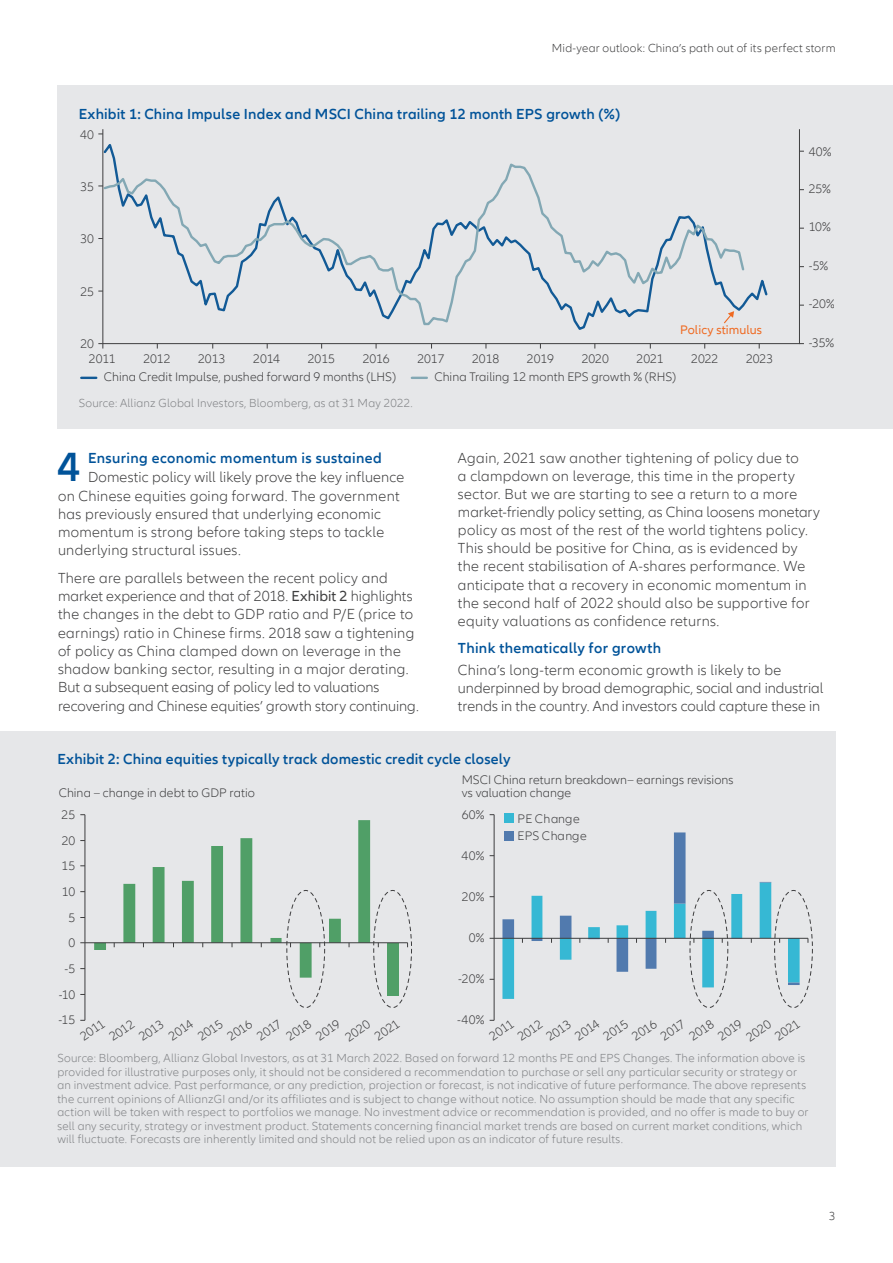
<style>
.page{position:relative;width:893px;height:1263px;background:#fff}
.page>*{position:absolute;margin:0;border:0;box-sizing:border-box;transform-origin:0 0}
.body_text{font:600 42px "Allianz Neo";color:#015399}
.body_text-2{font:300 15px/18.3px "Allianz Neo";letter-spacing:.015em;color:#3e3e3f}
.chart_table_title{font:600 15px "Allianz Neo";letter-spacing:.015em;color:#015399}
.body_text-3{font:600 15px "Allianz Neo";letter-spacing:.02em;color:#015399}
.t1{font:300 12.75px/13.5px "Allianz Neo";color:#3e3e3f}
.t2{font:300 12.75px/17.5px "Allianz Neo";letter-spacing:.025em;color:#3e3e3f}
.t3{font:12.75px "Allianz Neo";letter-spacing:.01em;color:#ef6a22}
.chart_table_source{font:300 12px/13.5px "Allianz Neo";letter-spacing:.02em;color:#808285}
.t4{font:300 12px "Allianz Neo";letter-spacing:.02em;color:#3e3e3f}
.s1{font-weight:400}
</style>
<div class="page">
<div style="left:57px;top:85px;width:836px;height:344px;background:#e6e7e9"></div>
<svg style="left:81px;top:377px;width:15px;height:2px"></svg>
<svg style="left:412px;top:377px;width:15px;height:2px"></svg>
<svg style="left:102px;top:161px;width:644px;height:165px"></svg>
<hr style="left:103px;top:129px;width:1px;height:215px;background:#3e3e3f">
<hr style="left:103px;top:343px;width:697px;height:1px;background:#3e3e3f">
<svg style="left:98px;top:343px;width:6px;height:6px"></svg>
<hr style="left:799px;top:129px;width:1px;height:215px;background:#3e3e3f">
<div style="left:0;top:732px;width:836px;height:435px;background:#e6e7e9"></div>
<hr style="left:85px;top:815px;width:1px;height:205px;background:#3e3e3f">
<hr style="left:85px;top:942px;width:323px;height:1px;background:#3e3e3f">
<svg style="left:94px;top:820px;width:318px;height:188px"></svg>
<svg style="left:504px;top:832px;width:267px;height:50px"></svg>
<hr style="left:494px;top:815px;width:1px;height:205px;background:#3e3e3f">
<hr style="left:494px;top:938px;width:314px;height:1px;background:#3e3e3f">
<svg style="left:502px;top:882px;width:311px;height:126px"></svg>
<div style="left:505px;top:814px;width:9px;height:9px;background:#36b8d4"></div>
<div style="left:505px;top:831px;width:9px;height:9px;background:#517aae"></div>
<p class="t4" style="left:552px;top:41px;width:285px">Mid-year outlook: China’s path out of its perfect storm</p>
<p class="chart_table_title" style="left:79px;top:105px;width:543px">Exhibit 1: China Impulse Index and MSCI China trailing 12 month EPS growth (%)</p>
<p class="t1" style="left:80px;top:128px;width:16px">40</p>
<p class="t1" style="left:81px;top:180px;width:15px">35</p>
<p class="t1" style="left:80px;top:233px;width:15px">30</p>
<p class="t1" style="left:80px;top:285px;width:15px">25</p>
<p class="t1" style="left:80px;top:337px;width:15px">20</p>
<p class="t1" style="left:89px;top:352px;width:28px">2011</p>
<p class="t1" style="left:143px;top:352px;width:29px">2012</p>
<p class="t1" style="left:198px;top:352px;width:29px">2013</p>
<p class="t1" style="left:253px;top:352px;width:28px">2014</p>
<p class="t1" style="left:308px;top:352px;width:29px">2015</p>
<p class="t1" style="left:363px;top:352px;width:29px">2016</p>
<p class="t1" style="left:417px;top:352px;width:29px">2017</p>
<p class="t1" style="left:472px;top:352px;width:29px">2018</p>
<p class="t1" style="left:527px;top:352px;width:29px">2019</p>
<p class="t3" style="left:680px;top:322px;width:83px">Policy stimulus</p>
<p class="t1" style="left:582px;top:352px;width:29px">2020</p>
<p class="t1" style="left:637px;top:352px;width:28px">2021</p>
<p class="t1" style="left:691px;top:352px;width:29px">2022</p>
<p class="t1" style="left:746px;top:352px;width:29px">2023</p>
<p class="t1" style="left:104px;top:371px;width:294px">China Credit Impulse, pushed forward 9 months (LHS)</p>
<p class="t1" style="left:434px;top:371px;width:243px">China Trailing 12 month EPS growth % (RHS)</p>
<p class="chart_table_source" style="left:79px;top:396px;width:335px">Source: Allianz Global Investors, Bloomberg, as at 31 May 2022.</p>
<p class="t1" style="left:809px;top:145px;width:24px">40%</p>
<p class="t1" style="left:809px;top:182px;width:24px">25%</p>
<p class="t1" style="left:809px;top:221px;width:24px">10%</p>
<p class="t1" style="left:809px;top:259px;width:21px">-5%</p>
<p class="t1" style="left:809px;top:298px;width:28px">-20%</p>
<p class="t1" style="left:809px;top:336px;width:27px">-35%</p>
<p class="body_text-3" style="left:88px;top:449px;width:295px">Ensuring economic momentum is sustained</p>
<p class="body_text-2" style="left:58px;top:469px;width:348px;text-indent:30px">Domestic policy will likely prove the key influence on Chinese equities going forward. The government has previously ensured that underlying economic momentum is strong before taking steps to tackle underlying structural issues.</p>
<p class="body_text-2" style="left:58px;top:569px;width:362px">There are parallels between the recent policy and market experience and that of 2018. <span class="s1">Exhibit 2</span> highlights the changes in the debt to GDP ratio and P/E (price to earnings) ratio in Chinese firms. 2018 saw a tightening of policy as China clamped down on leverage in the shadow banking sector, resulting in a major derating.<br>But a subsequent easing of policy led to valuations recovering and Chinese equities’ growth story continuing.</p>
<p class="body_text" style="left:57px;top:442px;width:25px">4</p>
<p class="body_text-2" style="left:458px;top:449px;width:363px">Again, 2021 saw another tightening of policy due to<br>a clampdown on leverage, this time in the property sector. But we are starting to see a return to a more market-friendly policy setting, as China loosens monetary policy as most of the rest of the world tightens policy.<br>This should be positive for China, as is evidenced by the recent stabilisation of A-shares performance. We anticipate that a recovery in economic momentum in the second half of 2022 should also be supportive for equity valuations as confidence returns.</p>
<p class="body_text-3" style="left:458px;top:639px;width:205px">Think thematically for growth</p>
<p class="body_text-2" style="left:458px;top:661px;width:367px;line-height:17.9px">China’s long-term economic growth is likely to be underpinned by broad demographic, social and industrial trends in the country. And investors could capture these in</p>
<p class="chart_table_title" style="left:57px;top:750px;width:455px">Exhibit 2: China equities typically track domestic credit cycle closely</p>
<p class="t1" style="left:59px;top:786px;width:198px">China – change in debt to GDP ratio</p>
<p class="t1" style="left:462px;top:773px;width:273px">MSCI China return breakdown– earnings revisions vs valuation change</p>
<p class="t1" style="left:462px;top:808px;width:24px">60%</p>
<p class="t1" style="left:62px;top:808px;width:15px">25</p>
<p class="t2" style="left:518px;top:810px;width:71px">PE Change<br>EPS Change</p>
<p class="t1" style="left:62px;top:834px;width:15px">20</p>
<p class="t1" style="left:62px;top:860px;width:15px">15</p>
<p class="t1" style="left:62px;top:885px;width:15px">10</p>
<p class="t1" style="left:69px;top:911px;width:8px">5</p>
<p class="t1" style="left:69px;top:937px;width:8px">0</p>
<p class="t1" style="left:64px;top:962px;width:12px">-5</p>
<p class="t1" style="left:59px;top:988px;width:18px">-10</p>
<p class="t1" style="left:58px;top:1014px;width:18px">-15</p>
<p class="t1" style="left:78px;top:1032px;width:28px;rotate:-35deg">2011</p>
<p class="t1" style="left:107px;top:1033px;width:29px;rotate:-35deg">2012</p>
<p class="t1" style="left:137px;top:1033px;width:29px;rotate:-35deg">2013</p>
<p class="t1" style="left:166px;top:1032px;width:28px;rotate:-35deg">2014</p>
<p class="t1" style="left:196px;top:1033px;width:29px;rotate:-35deg">2015</p>
<p class="t1" style="left:225px;top:1032px;width:28px;rotate:-35deg">2016</p>
<p class="t1" style="left:255px;top:1032px;width:28px;rotate:-35deg">2017</p>
<p class="t1" style="left:284px;top:1032px;width:28px;rotate:-35deg">2018</p>
<p class="t1" style="left:314px;top:1032px;width:28px;rotate:-35deg">2019</p>
<p class="t1" style="left:343px;top:1033px;width:29px;rotate:-35deg">2020</p>
<p class="t1" style="left:372px;top:1033px;width:29px;rotate:-35deg">2021</p>
<p class="t1" style="left:462px;top:849px;width:24px">40%</p>
<p class="t1" style="left:462px;top:891px;width:24px">20%</p>
<p class="t1" style="left:469px;top:932px;width:17px">0%</p>
<p class="t1" style="left:458px;top:973px;width:28px">-20%</p>
<p class="t1" style="left:457px;top:1014px;width:29px">-40%</p>
<p class="t1" style="left:487px;top:1032px;width:28px;rotate:-35deg">2011</p>
<p class="t1" style="left:515px;top:1033px;width:29px;rotate:-35deg">2012</p>
<p class="t1" style="left:544px;top:1033px;width:29px;rotate:-35deg">2013</p>
<p class="t1" style="left:573px;top:1032px;width:28px;rotate:-35deg">2014</p>
<p class="t1" style="left:601px;top:1033px;width:29px;rotate:-35deg">2015</p>
<p class="t1" style="left:630px;top:1032px;width:28px;rotate:-35deg">2016</p>
<p class="t1" style="left:658px;top:1032px;width:28px;rotate:-35deg">2017</p>
<p class="t1" style="left:687px;top:1032px;width:28px;rotate:-35deg">2018</p>
<p class="t1" style="left:716px;top:1032px;width:28px;rotate:-35deg">2019</p>
<p class="t1" style="left:744px;top:1033px;width:29px;rotate:-35deg">2020</p>
<p class="t1" style="left:773px;top:1033px;width:29px;rotate:-35deg">2021</p>
<p class="chart_table_source" style="left:57px;top:1052px;width:753px">Source: Bloomberg, Allianz Global Investors, as at 31 March 2022. Based on forward 12 months PE and EPS Changes. The information above is provided for illustrative purposes only, it should not be considered a recommendation to purchase or sell any particular security or strategy or an investment advice. Past performance, or any prediction, projection or forecast, is not indicative of future performance. The above represents the current opinions of AllianzGI and/or its affiliates and is subject to change without notice. No assumption should be made that any specific action will be taken with respect to portfolios we manage. No investment advice or recommendation is provided, and no offer is made to buy or sell any security, strategy or investment product. Statements concerning financial market trends are based on current market conditions, which will fluctuate. Forecasts are inherently limited and should not be relied upon as an indicator of future results.</p>
<p class="t4" style="left:829px;top:1210px;width:8px">3</p>
</div>
